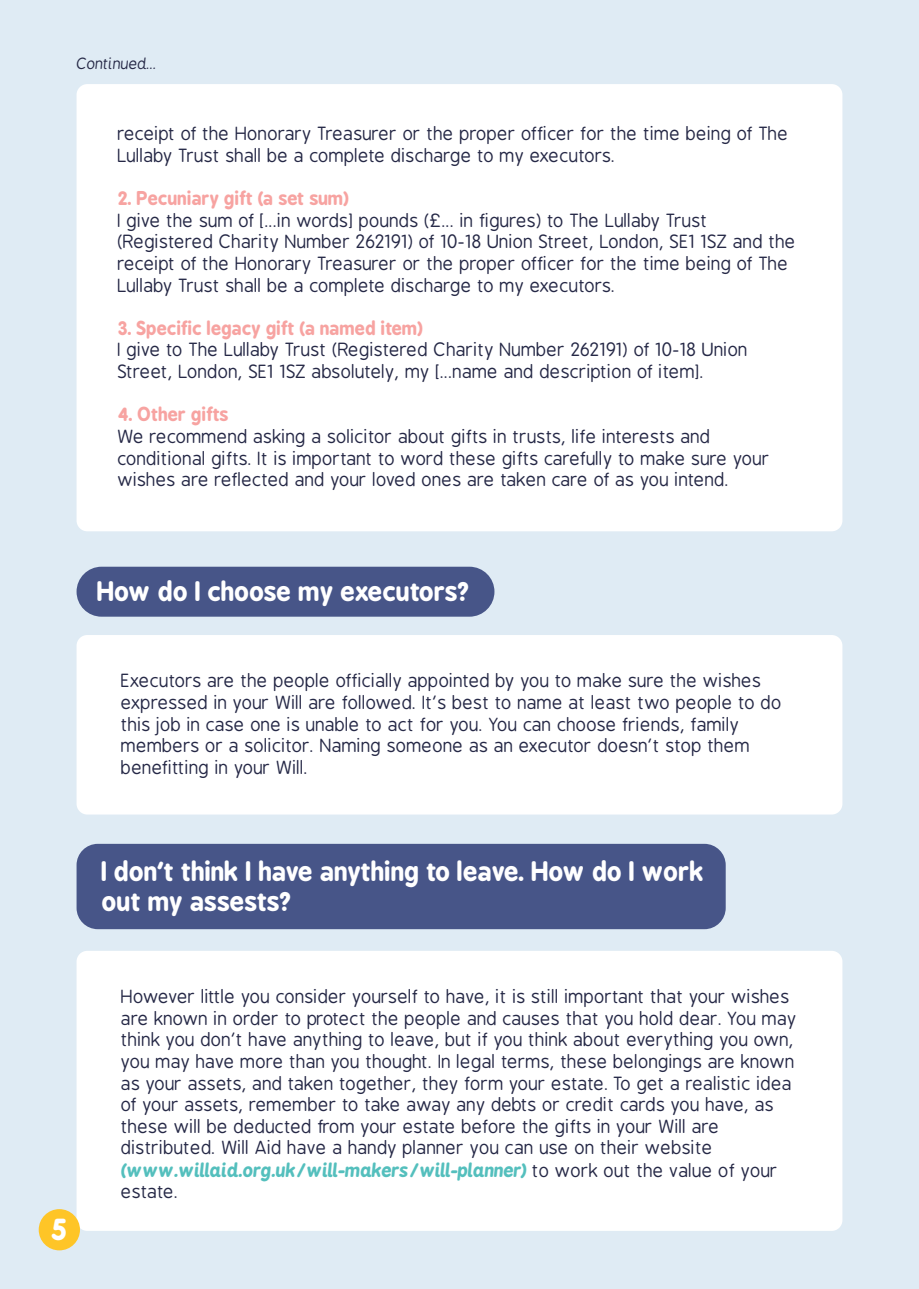
<style>
.page{position:relative;width:919px;height:1289px;background:#fff}
.page>*{position:absolute;margin:0;border:0;box-sizing:border-box;transform-origin:0 0}
.t1{font:700 28.5px "B Preplay";color:#fff}
.t2{font:700 25.5px/30.6px "B Preplay";color:#fff}
.t3{font:18px/21.6px "B Preplay";color:#252846}
.t4{font:700 18px "B Preplay";color:#f7a3a1}
.t5{font:italic 15px "B Preplay";color:#252846}
.s1{font-weight:700;font-style:italic;color:#54bfbd}
</style>
<div class="page">
<div style="left:0;top:0;width:918px;height:1288px;background:#dfebf4"></div>
<div style="left:77px;top:84px;width:765px;height:447px;background:#fff;border-radius:11px"></div>
<div style="left:77px;top:635px;width:765px;height:179px;background:#fff;border-radius:11px"></div>
<div style="left:77px;top:566px;width:417px;height:50px;background:#475588;border-radius:25px"></div>
<div style="left:77px;top:950px;width:765px;height:280px;background:#fff;border-radius:11px"></div>
<div style="left:77px;top:843px;width:648px;height:86px;background:#475588;border-radius:21px"></div>
<div style="left:39px;top:1209px;width:41px;height:41px;background:#fec527;border-radius:50%"></div>
<p class="t5" style="left:77px;top:56px;width:81px">Continued...</p>
<p class="t3" style="left:118px;top:124px;width:672px">receipt of the Honorary Treasurer or the proper officer for the time being of The<br>Lullaby Trust shall be a complete discharge to my executors.</p>
<p class="t4" style="left:118px;top:187px;width:232px">2. Pecuniary gift (a set sum)</p>
<p class="t3" style="left:118px;top:210px;width:680px">I give the sum of [...in words] pounds (£... in figures) to The Lullaby Trust (Registered Charity Number 262191) of 10-18 Union Street, London, SE1 1SZ and the receipt of the Honorary Treasurer or the proper officer for the time being of The Lullaby Trust shall be a complete discharge to my executors.</p>
<p class="t4" style="left:118px;top:317px;width:306px">3. Specific legacy gift (a named item)</p>
<p class="t3" style="left:118px;top:340px;width:632px">I give to The Lullaby Trust (Registered Charity Number 262191) of 10-18 Union<br>Street, London, SE1 1SZ absolutely, my [...name and description of item].</p>
<p class="t4" style="left:118px;top:403px;width:112px">4. Other gifts</p>
<p class="t3" style="left:118px;top:426px;width:653px">We recommend asking a solicitor about gifts in trusts, life interests and conditional gifts. It is important to word these gifts carefully to make sure your wishes are reflected and your loved ones are taken care of as you intend.</p>
<h2 class="t2" style="left:97px;top:576px;width:374px">How do I choose my executors?</h2>
<p class="t3" style="left:122px;top:670px;width:662px">Executors are the people officially appointed by you to make sure the wishes expressed in your Will are followed. It’s best to name at least two people to do this job in case one is unable to act for you. You can choose friends, family members or a solicitor. Naming someone as an executor doesn’t stop them benefitting in your Will.</p>
<h1 class="t1" style="left:52px;top:1212px;width:17px">5</h1>
<h2 class="t2" style="left:102px;top:856px;width:604px">I don’t think I have anything to leave. How do I work out my assests?</h2>
<p class="t3" style="left:122px;top:986px;width:677px">However little you consider yourself to have, it is still important that your wishes are known in order to protect the people and causes that you hold dear. You may think you don’t have anything to leave, but if you think about everything you own, you may have more than you thought. In legal terms, these belongings are known as your assets, and taken together, they form your estate. To get a realistic idea of your assets, remember to take away any debts or credit cards you have, as these will be deducted from your estate before the gifts in your Will are distributed. Will Aid have a handy planner you can use on their website <span class="s1">(www.willaid.org.uk/will-makers/will-planner)</span> to work out the value of your estate.</p>
</div>
